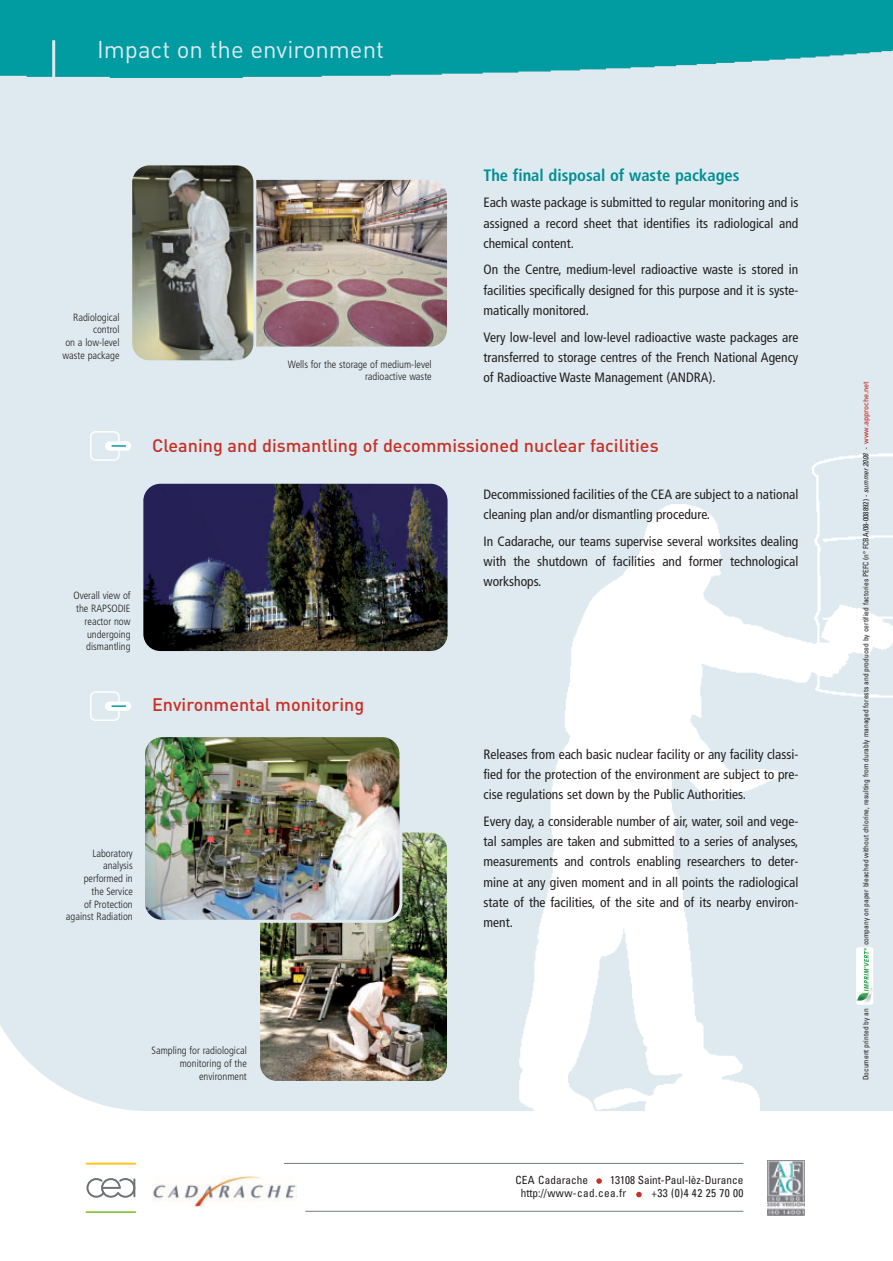
<style>
.page{position:relative;width:893px;height:1261px;background:#fff}
.page>*{position:absolute;margin:0;border:0;box-sizing:border-box;transform-origin:0 0}
.t1{font:24px "DIN";color:#deeaf0}
.t2{font:500 18px "DIN";color:#c83026}
.t3{font:700 condensed 16.5px "Frutiger";color:#008f93}
.t4{font:condensed 13.5px/20.2px "Frutiger";color:#231f20;text-align:justify}
.t5{font:condensed 11.25px/13.5px "Univers";color:#231f20}
.t6{font:300 condensed 10.5px/12.8px "Frutiger";color:#231f20;text-align:right}
.t7{font:condensed 7.5px "Univers";color:#231f20}
.s1{font-style:italic}
.s2{font-family:"DIN";font-weight:500;font-stretch:normal;color:#c83026}
</style>
<div class="page">
<div style="left:0;top:168px;width:169px;height:943px;background:#deeaf0"></div>
<div style="left:0;top:0;width:892px;height:168px;background:#deeaf0"></div>
<div style="left:169px;top:0;width:724px;height:1111px;background:#deeaf0"></div>
<img style="left:519px;top:453px;width:374px;height:658px">
<img style="left:0;top:0;width:893px;height:78px">
<svg style="left:636px;top:1192px;width:6px;height:5px"></svg>
<svg style="left:596px;top:1178px;width:6px;height:6px"></svg>
<hr style="left:305px;top:1211px;width:438px;height:1px;background:#6c7e77">
<img style="left:153px;top:1175px;width:144px;height:31px">
<svg style="left:86px;top:1178px;width:50px;height:20px"></svg>
<hr style="left:86px;top:1163px;width:50px;height:1px;background:#fec210">
<hr style="left:86px;top:1211px;width:50px;height:2px;background:#8bc63e">
<hr style="left:284px;top:1163px;width:459px;height:1px;background:#6c7e77">
<img style="left:768px;top:1160px;width:36px;height:55px">
<img style="left:256px;top:179px;width:191px;height:168px">
<img style="left:260px;top:832px;width:187px;height:249px">
<img style="left:140px;top:481px;width:308px;height:173px">
<svg style="left:129px;top:165px;width:125px;height:198px;background:#7c7f75"></svg>
<div style="left:105px;top:441px;width:26px;height:10px;background:#fff;border-radius:5px"></div>
<svg style="left:90px;top:431px;width:36px;height:30px"></svg>
<div style="left:105px;top:701px;width:26px;height:10px;background:#fff;border-radius:5px"></div>
<svg style="left:90px;top:691px;width:36px;height:30px"></svg>
<hr style="left:52px;top:40px;width:3px;height:41px;background:#deeaf0">
<img style="left:142px;top:734px;width:260px;height:189px">
<div style="left:856px;top:947px;width:17px;height:58px;background:#fff;border-radius:3px"></div>
<img style="left:857px;top:948px;width:16px;height:55px">
<h1 class="t1" style="left:97px;top:41px;width:289px">Impact on the environment</h1>
<p class="t6" style="left:63px;top:311px;width:59px">Radiological control<br>on a low-level waste package</p>
<p class="t6" style="left:288px;top:358px;width:145px">Wells for the storage of medium-level radioactive waste</p>
<p class="t3" style="left:483px;top:168px;width:258px">The final disposal of waste packages</p>
<p class="t4" style="left:483px;top:194px;width:316px">Each waste package is submitted to regular monitoring and is assigned a record sheet that identifies its radiological and chemical content.</p>
<p class="t4" style="left:483px;top:261px;width:316px">On the Centre, medium-level radioactive waste is stored in facilities specifically designed for this purpose and it is syste&shy;matically monitored.</p>
<p class="t4" style="left:483px;top:328px;width:317px">Very low-level and low-level radioactive waste packages are transferred to storage centres of the French National Agency of Radioactive Waste Management (ANDRA).</p>
<p class="t6" style="left:73px;top:590px;width:59px">Overall view of the RAPSODIE reactor now undergoing dismantling</p>
<p class="t6" style="left:66px;top:847px;width:68px">Laboratory analysis performed in<br>the Service<br>of Protection against Radiation</p>
<h2 class="t2" style="left:152px;top:439px;width:508px">Cleaning and dismantling of decommissioned nuclear facilities</h2>
<p class="t4" style="left:483px;top:485px;width:316px">Decommissioned facilities of the CEA are subject to a national cleaning plan and/or dismantling procedure.</p>
<p class="t4" style="left:483px;top:532px;width:316px">In Cadarache, our teams supervise several worksites dealing with the shutdown of facilities and former technological workshops.</p>
<h2 class="t2" style="left:152px;top:698px;width:214px">Environmental monitoring</h2>
<p class="t4" style="left:483px;top:745px;width:316px">Releases from each basic nuclear facility or any facility classi&shy;fied for the protection of the environment are subject to pre&shy;cise regulations set down by the Public Authorities.</p>
<p class="t4" style="left:483px;top:812px;width:316px">Every day, a considerable number of air, water, soil and vege&shy;tal samples are taken and submitted to a series of analyses, measurements and controls enabling researchers to deter&shy;mine at any given moment and in all points the radiological state of the facilities, of the site and of its nearby environ&shy;ment.</p>
<p class="t6" style="left:152px;top:1045px;width:97px">Sampling for radiological monitoring of the environment</p>
<p class="t5" style="left:515px;top:1174px;width:74px">CEA Cadarache</p>
<p class="t5" style="left:521px;top:1174px;width:224px;text-indent:89px">13108 Saint-Paul-lèz-Durance http://www-cad.cea.fr</p>
<p class="t5" style="left:651px;top:1187px;width:93px">+33 (0)4 42 25 70 00</p>
<p class="t7" style="left:863px;top:945px;width:566px;rotate:-90deg">company on paper bleached without chlorine, resulting from durably managed forests and produced by certified factories PEFC (n° FCBA/08-008892) - <span class="s1">summer2008 -</span> <span class="s2">www.approche.net</span></p>
<p class="t7" style="left:863px;top:1080px;width:74px;rotate:-90deg">Document printed by an</p>
</div>
